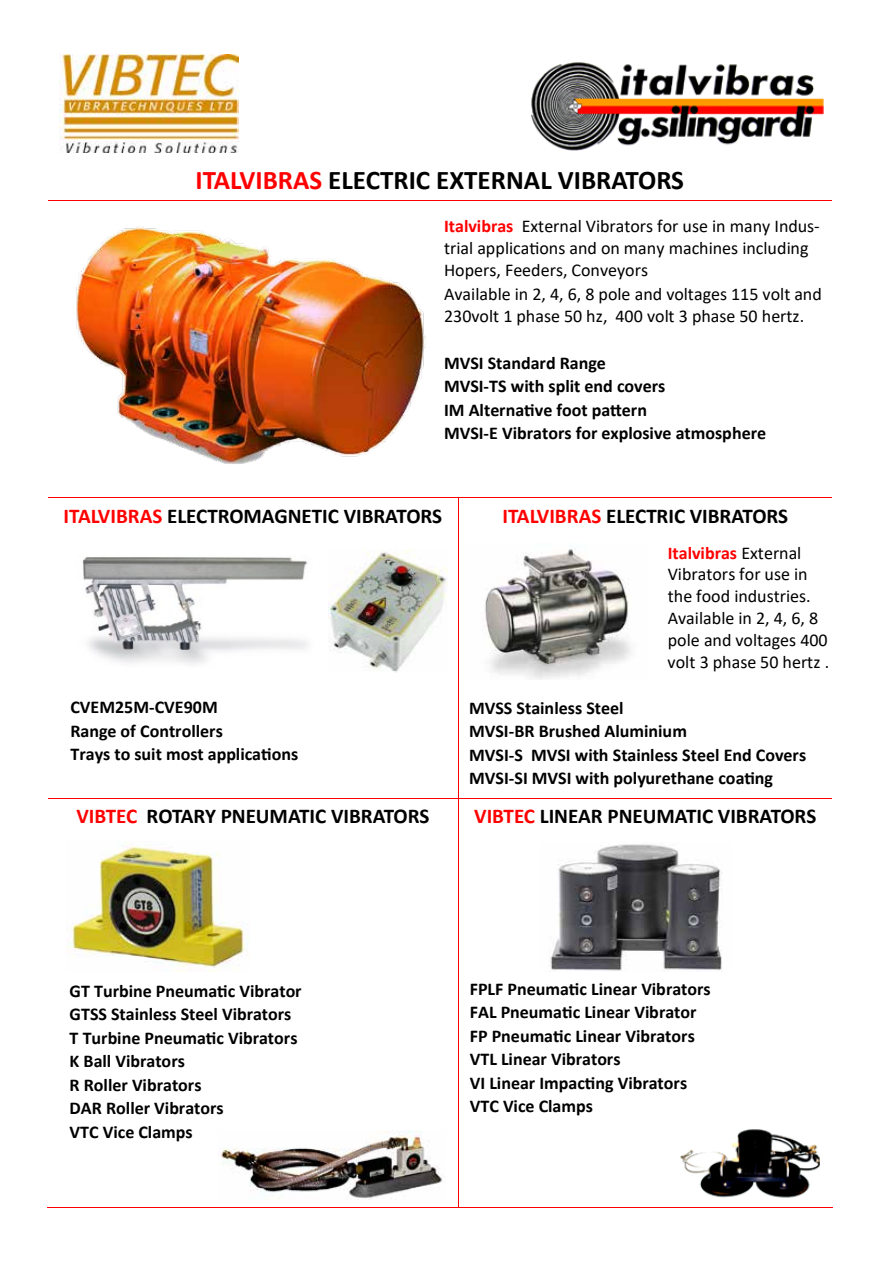
<style>
.page{position:relative;width:893px;height:1263px;background:#fff}
.page>*{position:absolute;margin:0;border:0;box-sizing:border-box;transform-origin:0 0}
.t1{font:700 27px "Calibri";color:#000}
.t2{font:700 21px "Calibri";letter-spacing:-.005em;color:#000}
.t3{font:700 18px/23.4px "Calibri";color:#000}
.t4{font:18px/21.9px "Calibri";color:#000}
.s1{color:#f00}
.s2{font-weight:700;color:#f00}
</style>
<div class="page">
<hr style="left:458px;top:498px;width:1px;height:709px;background:#f00">
<hr style="left:48px;top:200px;width:784px;height:1px;background:#f00">
<hr style="left:48px;top:497px;width:784px;height:1px;background:#f00">
<hr style="left:48px;top:797px;width:784px;height:1px;background:#f00">
<hr style="left:48px;top:1207px;width:785px;height:1px;background:#f00">
<img style="left:83px;top:557px;width:225px;height:108px">
<img style="left:484px;top:548px;width:146px;height:132px">
<img style="left:76px;top:226px;width:350px;height:238px">
<img style="left:531px;top:62px;width:293px;height:89px">
<img style="left:66px;top:842px;width:182px;height:129px">
<img style="left:549px;top:844px;width:173px;height:127px">
<img style="left:221px;top:1130px;width:222px;height:68px">
<img style="left:680px;top:1129px;width:140px;height:69px">
<img style="left:329px;top:549px;width:118px;height:123px">
<img style="left:60px;top:54px;width:179px;height:98px">
<h1 class="t1" style="left:196px;top:161px;width:490px"><span class="s1">ITALVIBRAS</span> ELECTRIC EXTERNAL VIBRATORS</h1>
<p class="t4" style="left:444px;top:215px;width:377px"><span class="s2">Italvibras</span> External Vibrators for use in many Indus&shy;trial applications and on many machines including<br>Hopers, Feeders, Conveyors</p>
<p class="t4" style="left:444px;top:283px;width:379px">Available in 2, 4, 6, 8 pole and voltages 115 volt and<br>230volt 1 phase 50 hz, 400 volt 3 phase 50 hertz.</p>
<p class="t3" style="left:444px;top:351px;width:324px">MVSI Standard Range<br>MVSI-TS with split end covers<br>IM Alternative foot pattern<br>MVSI-E Vibrators for explosive atmosphere</p>
<p class="t2" style="left:64px;top:501px;width:380px"><span class="s1">ITALVIBRAS</span> ELECTROMAGNETIC VIBRATORS</p>
<p class="t2" style="left:503px;top:501px;width:287px"><span class="s1">ITALVIBRAS</span> ELECTRIC VIBRATORS</p>
<p class="t4" style="left:668px;top:541px;width:163px"><span class="s2">Italvibras</span> External<br>Vibrators for use in the food industries.<br>Available in 2, 4, 6, 8 pole and voltages 400 volt 3 phase 50 hertz .</p>
<p class="t3" style="left:70px;top:695px;width:229px">CVEM25M-CVE90M<br>Range of Controllers<br>Trays to suit most applications</p>
<p class="t3" style="left:469px;top:696px;width:338px">MVSS Stainless Steel<br>MVSI-BR Brushed Aluminium<br>MVSI-S MVSI with Stainless Steel End Covers MVSI-SI MVSI with polyurethane coating</p>
<p class="t2" style="left:76px;top:801px;width:355px"><span class="s1">VIBTEC</span> ROTARY PNEUMATIC VIBRATORS</p>
<p class="t2" style="left:474px;top:801px;width:343px"><span class="s1">VIBTEC</span> LINEAR PNEUMATIC VIBRATORS</p>
<p class="t3" style="left:70px;top:979px;width:234px">GT Turbine Pneumatic Vibrator<br>GTSS Stainless Steel Vibrators<br>T Turbine Pneumatic Vibrators<br>K Ball Vibrators<br>R Roller Vibrators<br>DAR Roller Vibrators<br>VTC Vice Clamps</p>
<p class="t3" style="left:470px;top:977px;width:243px">FPLF Pneumatic Linear Vibrators<br>FAL Pneumatic Linear Vibrator<br>FP Pneumatic Linear Vibrators<br>VTL Linear Vibrators<br>VI Linear Impacting Vibrators<br>VTC Vice Clamps</p>
</div>
